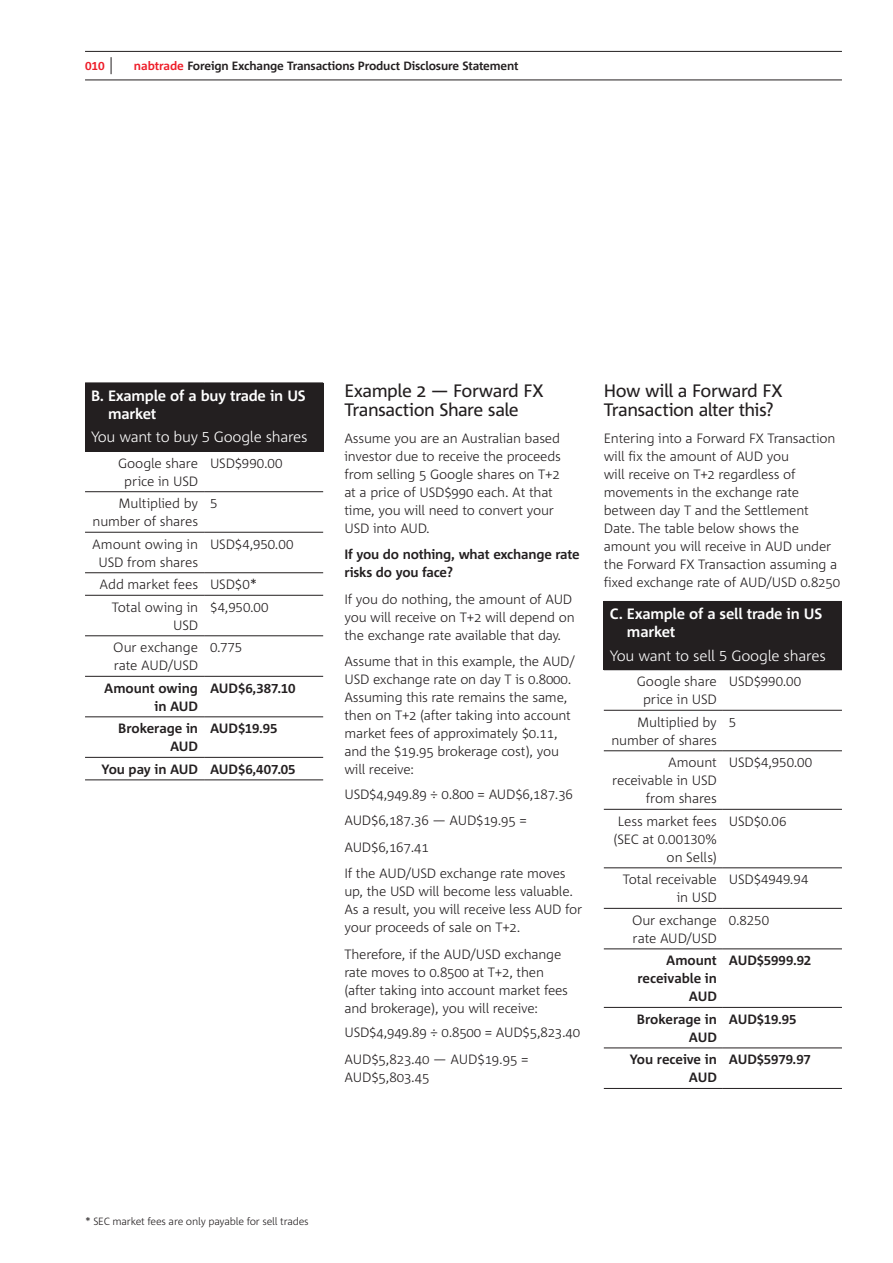
<style>
.page{position:relative;width:893px;height:1263px;background:#fff}
.page>*{position:absolute;margin:0;border:0;box-sizing:border-box;transform-origin:0 0}
.t1{font:18px/19.5px "Corpid";letter-spacing:-.03em;color:#231f20}
.t2{font:700 15px/18px "Corpid C1";letter-spacing:-.015em;color:#fff}
.t3{font:300 15px "Corpid C1";letter-spacing:-.02em;color:#fff}
.t4{font:300 13.5px/18px "Corpid";letter-spacing:-.015em;color:#231f20}
.t5{font:300 13.5px/18px "Corpid C1";letter-spacing:-.01em;color:#231f20;text-align:right}
.t6{font:700 13.5px/18px "Corpid C1";letter-spacing:-.005em;color:#231f20;text-align:right}
.t7{font:700 13.5px/18px "Corpid";letter-spacing:-.015em;color:#231f20}
.t8{font:700 12px "Corpid C1";letter-spacing:-.015em;color:#231f20}
.t9{font:700 12px "Corpid Caps";color:#ee1c28}
.t10{font:300 10.5px "Corpid C1";letter-spacing:-.015em;color:#231f20}
.s1{color:#ee1c28}
</style>
<div class="page">
<hr style="left:85px;top:80px;width:757px;height:1px;background:#231f20">
<hr style="left:85px;top:51px;width:757px;height:1px;background:#231f20">
<svg style="left:111px;top:57px;width:1px;height:17px"></svg>
<div style="left:85px;top:383px;width:238px;height:68px;background:#231f20"></div>
<hr style="left:85px;top:451px;width:119px;height:1px;background:#231f20">
<hr style="left:204px;top:451px;width:119px;height:1px;background:#231f20">
<hr style="left:85px;top:491px;width:119px;height:1px;background:#231f20">
<hr style="left:204px;top:491px;width:119px;height:1px;background:#231f20">
<hr style="left:85px;top:532px;width:119px;height:1px;background:#231f20">
<hr style="left:204px;top:532px;width:119px;height:1px;background:#231f20">
<hr style="left:85px;top:572px;width:119px;height:1px;background:#231f20">
<hr style="left:204px;top:572px;width:119px;height:1px;background:#231f20">
<hr style="left:85px;top:595px;width:119px;height:1px;background:#231f20">
<hr style="left:204px;top:595px;width:119px;height:1px;background:#231f20">
<hr style="left:85px;top:635px;width:119px;height:1px;background:#231f20">
<hr style="left:204px;top:635px;width:119px;height:1px;background:#231f20">
<hr style="left:85px;top:676px;width:119px;height:1px;background:#231f20">
<hr style="left:204px;top:676px;width:119px;height:1px;background:#231f20">
<hr style="left:85px;top:716px;width:119px;height:1px;background:#231f20">
<hr style="left:204px;top:716px;width:119px;height:1px;background:#231f20">
<hr style="left:85px;top:757px;width:119px;height:1px;background:#231f20">
<hr style="left:204px;top:757px;width:119px;height:1px;background:#231f20">
<hr style="left:85px;top:780px;width:119px;height:1px;background:#231f20">
<hr style="left:204px;top:780px;width:119px;height:1px;background:#231f20">
<div style="left:604px;top:601px;width:238px;height:69px;background:#231f20"></div>
<hr style="left:604px;top:710px;width:119px;height:1px;background:#231f20">
<hr style="left:723px;top:710px;width:119px;height:1px;background:#231f20">
<hr style="left:604px;top:750px;width:119px;height:1px;background:#231f20">
<hr style="left:723px;top:750px;width:119px;height:1px;background:#231f20">
<hr style="left:604px;top:809px;width:119px;height:1px;background:#231f20">
<hr style="left:723px;top:809px;width:119px;height:1px;background:#231f20">
<hr style="left:604px;top:867px;width:119px;height:1px;background:#231f20">
<hr style="left:723px;top:867px;width:119px;height:1px;background:#231f20">
<hr style="left:604px;top:908px;width:119px;height:1px;background:#231f20">
<hr style="left:723px;top:908px;width:119px;height:1px;background:#231f20">
<hr style="left:604px;top:949px;width:119px;height:1px;background:#231f20">
<hr style="left:723px;top:949px;width:119px;height:1px;background:#231f20">
<hr style="left:604px;top:1007px;width:119px;height:1px;background:#231f20">
<hr style="left:723px;top:1007px;width:119px;height:1px;background:#231f20">
<hr style="left:604px;top:1048px;width:119px;height:1px;background:#231f20">
<hr style="left:723px;top:1048px;width:119px;height:1px;background:#231f20">
<hr style="left:604px;top:1088px;width:119px;height:1px;background:#231f20">
<hr style="left:723px;top:1088px;width:119px;height:1px;background:#231f20">
<p class="t9" style="left:85px;top:59px;width:21px">010</p>
<p class="t8" style="left:134px;top:58px;width:386px"><span class="s1">nabtrade</span> Foreign Exchange Transactions Product Disclosure Statement</p>
<p class="t2" style="left:108px;top:386px;width:199px;text-indent:-17px">B. Example of a buy trade in US market</p>
<p class="t3" style="left:91px;top:427px;width:218px">You want to buy 5 Google shares</p>
<p class="t5" style="left:118px;top:454px;width:82px;text-align:center">Google share price in USD</p>
<p class="t5" style="left:210px;top:454px;width:74px">USD$990.00</p>
<p class="t5" style="left:93px;top:494px;width:107px">Multiplied by number of shares</p>
<p class="t5" style="left:210px;top:494px;width:9px">5</p>
<p class="t5" style="left:92px;top:535px;width:107px;text-align:center">Amount owing in<br>USD from shares</p>
<p class="t5" style="left:210px;top:535px;width:85px">USD$4,950.00</p>
<p class="t5" style="left:112px;top:573px;width:147px;line-height:22.5px;text-align:left;text-indent:-12px">Add market fees USD$0*<br>Total owing in</p>
<p class="t5" style="left:173px;top:616px;width:26px">USD</p>
<p class="t5" style="left:210px;top:598px;width:60px">$4,950.00</p>
<p class="t5" style="left:113px;top:638px;width:86px;text-align:left">Our exchange rate AUD/USD</p>
<p class="t5" style="left:210px;top:638px;width:34px">0.775</p>
<p class="t6" style="left:104px;top:679px;width:95px">Amount owing in AUD</p>
<p class="t6" style="left:210px;top:679px;width:87px">AUD$6,387.10</p>
<p class="t6" style="left:118px;top:719px;width:81px">Brokerage in<br>AUD</p>
<p class="t6" style="left:210px;top:719px;width:69px">AUD$19.95</p>
<p class="t6" style="left:101px;top:760px;width:196px">You pay in AUD AUD$6,407.05</p>
<h1 class="t1" style="left:344px;top:381px;width:201px">Example 2 — Forward FX<br>Transaction Share sale</h1>
<p class="t4" style="left:344px;top:429px;width:218px">Assume you are an Australian based investor due to receive the proceeds from selling 5 Google shares on T+2 at a price of USD$990 each. At that time, you will need to convert your<br>USD into AUD.</p>
<p class="t7" style="left:344px;top:546px;width:237px">If you do nothing, what exchange rate risks do you face?</p>
<p class="t4" style="left:344px;top:590px;width:232px">If you do nothing, the amount of AUD you will receive on T+2 will depend on the exchange rate available that day.</p>
<p class="t4" style="left:344px;top:653px;width:232px">Assume that in this example, the AUD/ USD exchange rate on day T is 0.8000.<br>Assuming this rate remains the same, then on T+2 (after taking into account market fees of approximately $0.11, and the $19.95 brokerage cost), you will receive:</p>
<p class="t4" style="left:344px;top:781px;width:230px;line-height:26.5px">USD$4,949.89 ÷ 0.800 = AUD$6,187.36<br>AUD$6,187.36 — AUD$19.95 =<br>AUD$6,167.41<br>If the AUD/USD exchange rate moves</p>
<p class="t4" style="left:344px;top:882px;width:239px">up, the USD will become less valuable.<br>As a result, you will receive less AUD for your proceeds of sale on T+2.</p>
<p class="t4" style="left:344px;top:945px;width:225px">Therefore, if the AUD/USD exchange rate moves to 0.8500 at T+2, then (after taking into account market fees and brokerage), you will receive:</p>
<p class="t4" style="left:344px;top:1019px;width:237px;line-height:26.5px">USD$4,949.89 ÷ 0.8500 = AUD$5,823.40<br>AUD$5,823.40 — AUD$19.95 =</p>
<p class="t4" style="left:344px;top:1068px;width:87px">AUD$5,803.45</p>
<h1 class="t1" style="left:604px;top:381px;width:180px">How will a Forward FX<br>Transaction alter this?</h1>
<p class="t4" style="left:604px;top:429px;width:238px">Entering into a Forward FX Transaction will fix the amount of AUD you<br>will receive on T+2 regardless of movements in the exchange rate between day T and the Settlement Date. The table below shows the amount you will receive in AUD under the Forward FX Transaction assuming a fixed exchange rate of AUD/USD 0.8250</p>
<p class="t2" style="left:627px;top:604px;width:197px;text-indent:-17px">C. Example of a sell trade in US market</p>
<p class="t3" style="left:610px;top:646px;width:217px">You want to sell 5 Google shares</p>
<p class="t5" style="left:637px;top:672px;width:82px;text-align:center">Google share price in USD</p>
<p class="t5" style="left:729px;top:672px;width:74px">USD$990.00</p>
<p class="t5" style="left:611px;top:713px;width:107px">Multiplied by number of shares</p>
<p class="t5" style="left:729px;top:713px;width:9px">5</p>
<p class="t5" style="left:612px;top:753px;width:106px">Amount receivable in USD from shares</p>
<p class="t5" style="left:729px;top:753px;width:85px">USD$4,950.00</p>
<p class="t5" style="left:613px;top:812px;width:105px">Less market fees (SEC at 0.00130% on Sells)</p>
<p class="t5" style="left:729px;top:812px;width:59px">USD$0.06</p>
<p class="t5" style="left:623px;top:870px;width:96px">Total receivable in USD</p>
<p class="t5" style="left:729px;top:870px;width:81px">USD$4949.94</p>
<p class="t5" style="left:632px;top:911px;width:86px;text-align:left">Our exchange rate AUD/USD</p>
<p class="t5" style="left:729px;top:911px;width:42px">0.8250</p>
<p class="t6" style="left:637px;top:951px;width:81px">Amount receivable in<br>AUD</p>
<p class="t6" style="left:729px;top:951px;width:84px">AUD$5999.92</p>
<p class="t6" style="left:637px;top:1010px;width:81px">Brokerage in<br>AUD</p>
<p class="t6" style="left:729px;top:1010px;width:69px">AUD$19.95</p>
<p class="t6" style="left:630px;top:1050px;width:89px">You receive in<br>AUD</p>
<p class="t6" style="left:729px;top:1050px;width:84px">AUD$5979.97</p>
<p class="t10" style="left:85px;top:1214px;width:225px">* SEC market fees are only payable for sell trades</p>
</div>
